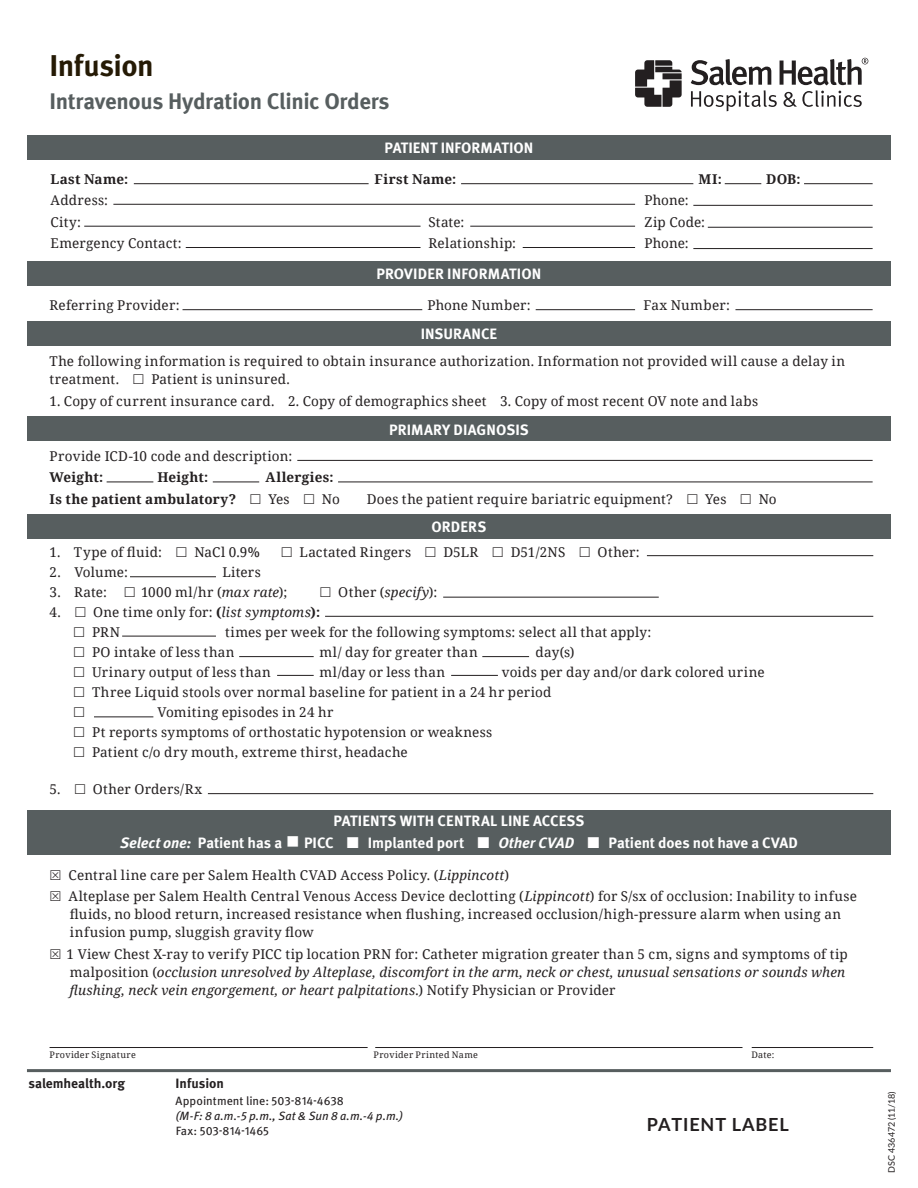
<style>
.page{position:relative;width:918px;height:1188px;background:#fff}
.page>*{position:absolute;margin:0;border:0;box-sizing:border-box;transform-origin:0 0}
.t1{font:700 30px "Meta Pro";letter-spacing:-.02em;color:#251a05}
.t2{font:700 22.5px "Meta Pro";letter-spacing:-.015em;color:#575e5f}
.t3{font:700 18px "Lato";letter-spacing:.05em;color:#231f20}
.t4{font:700 15px/21.6px "Meta Pro";color:#fff}
.t5{font:italic 700 15px "Meta Pro";color:#fff}
.t6{font:13.5px/18px "Noto Serif";letter-spacing:.015em;color:#231f20}
.t7{font:italic 13.5px/18px "Noto Serif";letter-spacing:.01em;color:#231f20}
.t8{font:700 13.5px "Noto Serif";letter-spacing:.02em;color:#231f20}
.t9{font:700 13.5px "Meta Pro";letter-spacing:-.005em;color:#231f20}
.t10{font:12px "Meta Pro";color:#231f20}
.t11{font:italic 12px "Meta Pro";color:#231f20}
.t12{font:9px "Noto Serif";letter-spacing:.03em;color:#231f20}
.t13{font:9px "Lato";letter-spacing:-.005em;color:#231f20}
.s1{font-style:italic}
.s2{font-weight:700}
.s3{font-style:normal}
</style>
<div class="page">
<hr style="left:27px;top:1069px;width:864px;height:3px;background:#575e5f">
<svg style="left:691px;top:58px;width:177px;height:53px"></svg>
<svg style="left:635px;top:60px;width:47px;height:47px"></svg>
<div style="left:27px;top:135px;width:864px;height:25px;background:#575e5f"></div>
<div style="left:27px;top:261px;width:864px;height:25px;background:#575e5f"></div>
<div style="left:27px;top:321px;width:864px;height:25px;background:#575e5f"></div>
<div style="left:27px;top:417px;width:864px;height:24px;background:#575e5f"></div>
<div style="left:27px;top:514px;width:864px;height:25px;background:#575e5f"></div>
<div style="left:27px;top:810px;width:864px;height:44px;background:#575e5f"></div>
<hr style="left:134px;top:183px;width:235px;height:1px;background:#231f20">
<hr style="left:113px;top:204px;width:522px;height:1px;background:#231f20">
<hr style="left:84px;top:226px;width:337px;height:1px;background:#231f20">
<hr style="left:186px;top:247px;width:235px;height:1px;background:#231f20">
<hr style="left:523px;top:247px;width:112px;height:1px;background:#231f20">
<hr style="left:693px;top:248px;width:180px;height:1px;background:#231f20">
<hr style="left:470px;top:226px;width:165px;height:1px;background:#231f20">
<hr style="left:708px;top:227px;width:165px;height:1px;background:#231f20">
<hr style="left:693px;top:205px;width:180px;height:1px;background:#231f20">
<hr style="left:461px;top:183px;width:232px;height:1px;background:#231f20">
<hr style="left:804px;top:183px;width:69px;height:1px;background:#231f20">
<hr style="left:725px;top:183px;width:36px;height:1px;background:#231f20">
<hr style="left:183px;top:309px;width:239px;height:1px;background:#231f20">
<hr style="left:297px;top:460px;width:576px;height:1px;background:#231f20">
<hr style="left:338px;top:482px;width:535px;height:1px;background:#231f20">
<hr style="left:107px;top:482px;width:46px;height:1px;background:#231f20">
<hr style="left:213px;top:482px;width:46px;height:1px;background:#231f20">
<hr style="left:536px;top:309px;width:99px;height:1px;background:#231f20">
<hr style="left:735px;top:309px;width:138px;height:1px;background:#231f20">
<hr style="left:443px;top:597px;width:216px;height:1px;background:#231f20">
<hr style="left:325px;top:616px;width:548px;height:1px;background:#231f20">
<hr style="left:647px;top:555px;width:226px;height:1px;background:#231f20">
<hr style="left:208px;top:793px;width:665px;height:1px;background:#231f20">
<hr style="left:130px;top:576px;width:86px;height:1px;background:#231f20">
<hr style="left:50px;top:1047px;width:318px;height:1px;background:#231f20">
<hr style="left:375px;top:1047px;width:368px;height:1px;background:#231f20">
<hr style="left:752px;top:1047px;width:121px;height:1px;background:#231f20">
<hr style="left:122px;top:636px;width:94px;height:1px;background:#231f20">
<hr style="left:94px;top:717px;width:59px;height:1px;background:#231f20">
<hr style="left:239px;top:656px;width:75px;height:1px;background:#231f20">
<hr style="left:482px;top:656px;width:47px;height:1px;background:#231f20">
<hr style="left:451px;top:675px;width:47px;height:1px;background:#231f20">
<hr style="left:277px;top:675px;width:37px;height:1px;background:#231f20">
<h1 class="t1" style="left:50px;top:46px;width:106px">Infusion</h1>
<h2 class="t2" style="left:50px;top:87px;width:342px">Intravenous Hydration Clinic Orders</h2>
<p class="t4" style="left:385px;top:137px;width:150px">PATIENT INFORMATION</p>
<p class="t8" style="left:51px;top:169px;width:79px">Last Name:</p>
<p class="t8" style="left:375px;top:169px;width:83px">First Name:</p>
<p class="t8" style="left:699px;top:169px;width:25px">MI:</p>
<p class="t8" style="left:766px;top:169px;width:36px">DOB:</p>
<p class="t6" style="left:51px;top:191px;width:59px">Address:</p>
<p class="t6" style="left:645px;top:191px;width:46px">Phone:</p>
<p class="t6" style="left:51px;top:212px;width:32px">City:</p>
<p class="t6" style="left:429px;top:212px;width:37px">State:</p>
<p class="t6" style="left:645px;top:212px;width:62px">Zip Code:</p>
<p class="t6" style="left:51px;top:234px;width:133px">Emergency Contact:</p>
<p class="t6" style="left:429px;top:234px;width:89px">Relationship:</p>
<p class="t6" style="left:645px;top:234px;width:46px">Phone:</p>
<p class="t4" style="left:376px;top:263px;width:86px">Provider Information</p>
<p class="t6" style="left:50px;top:296px;width:131px">Referring Provider:</p>
<p class="t6" style="left:428px;top:296px;width:105px">Phone Number:</p>
<p class="t6" style="left:644px;top:296px;width:88px">Fax Number:</p>
<p class="t4" style="left:421px;top:323px;width:78px">INSURANCE</p>
<p class="t6" style="left:50px;top:352px;width:797px">The following information is required to obtain insurance authorization. Information not provided will cause a delay in treatment.</p>
<p class="t6" style="left:151px;top:370px;width:140px">Patient is uninsured.</p>
<p class="t6" style="left:50px;top:391px;width:710px">1. Copy of current insurance card. 2. Copy of demographics sheet 3. Copy of most recent OV note and labs</p>
<p class="t4" style="left:389px;top:419px;width:19px">Primar</p>
<p class="t4" style="left:442px;top:419px;width:54px">y Diagnosis</p>
<p class="t6" style="left:50px;top:447px;width:244px">Provide ICD-10 code and description:</p>
<p class="t8" style="left:50px;top:468px;width:55px">Weight:</p>
<p class="t8" style="left:158px;top:468px;width:52px">Height:</p>
<p class="t8" style="left:266px;top:468px;width:69px">Allergies:</p>
<p class="t8" style="left:50px;top:490px;width:188px">Is the patient ambulatory?</p>
<p class="t6" style="left:268px;top:490px;width:23px">Yes</p>
<p class="t6" style="left:322px;top:490px;width:20px">No</p>
<p class="t6" style="left:367px;top:490px;width:307px">Does the patient require bariatric equipment?</p>
<p class="t6" style="left:705px;top:490px;width:23px">Yes</p>
<p class="t6" style="left:759px;top:490px;width:20px">No</p>
<p class="t6" style="left:50px;top:543px;width:114px">1. Type of fluid:</p>
<p class="t6" style="left:194px;top:543px;width:67px">NaCl 0.9%</p>
<p class="t6" style="left:300px;top:543px;width:113px">Lactated Ringers</p>
<p class="t6" style="left:443px;top:543px;width:37px">D5LR</p>
<p class="t6" style="left:511px;top:543px;width:56px">D51/2NS</p>
<p class="t6" style="left:598px;top:543px;width:44px">Other:</p>
<p class="t6" style="left:50px;top:563px;width:80px">2. Volume:</p>
<p class="t6" style="left:222px;top:563px;width:40px">Liters</p>
<p class="t6" style="left:50px;top:583px;width:59px">3. Rate:</p>
<p class="t6" style="left:141px;top:583px;width:148px">1000 ml/hr (<span class="s1">max rate</span>);</p>
<p class="t6" style="left:338px;top:583px;width:101px">Other (<span class="s1">specify</span>):</p>
<p class="t6" style="left:92px;top:602px;width:230px;line-height:20px;text-indent:-43px">4. One time only for: <span class="s2">(</span><span class="s1">list symptoms</span><span class="s2">):<br></span>PRN</p>
<p class="t4" style="left:431px;top:516px;width:55px">ORDERs</p>
<p class="t6" style="left:92px;top:622px;width:561px;line-height:20px;text-indent:133px">times per week for the following symptoms: select all that apply:<br>PO intake of less than</p>
<p class="t6" style="left:320px;top:643px;width:160px">ml/ day for greater than</p>
<p class="t6" style="left:536px;top:643px;width:41px">day(s)</p>
<p class="t6" style="left:92px;top:663px;width:180px">Urinary output of less than</p>
<p class="t6" style="left:320px;top:663px;width:127px">ml/day or less than</p>
<p class="t6" style="left:502px;top:663px;width:264px">voids per day and/or dark colored urine</p>
<p class="t6" style="left:92px;top:683px;width:461px">Three Liquid stools over normal baseline for patient in a 24 hr period</p>
<p class="t6" style="left:158px;top:703px;width:177px">Vomiting episodes in 24 hr</p>
<p class="t6" style="left:92px;top:723px;width:402px">Pt reports symptoms of orthostatic hypotension or weakness</p>
<p class="t6" style="left:92px;top:743px;width:317px">Patient c/o dry mouth, extreme thirst, headache</p>
<p class="t6" style="left:50px;top:779px;width:154px">5. Other Orders/Rx</p>
<p class="t4" style="left:120px;top:811px;width:464px;text-indent:213px">PATIENTS WITH CENTRAL LINE ACCESs<br><span class="s1">Select one:</span> Patient has a ■ PICC</p>
<p class="t4" style="left:368px;top:832px;width:98px">Implanted port</p>
<p class="t5" style="left:499px;top:834px;width:77px">Other CVAD</p>
<p class="t4" style="left:608px;top:832px;width:189px">Patient does not have a CVAD</p>
<p class="t6" style="left:69px;top:863px;width:790px;line-height:21.5px">Central line care per Salem Health CVAD Access Policy. (<span class="s1">Lippincott</span>)<br>Alteplase per Salem Health Central Venous Access Device declotting (<span class="s1">Lippincott</span>) for S/sx of occlusion: Inability to infuse</p>
<p class="t6" style="left:70px;top:905px;width:773px">fluids, no blood return, increased resistance when flushing, increased occlusion/high-pressure alarm when using an infusion pump, sluggish gravity flow</p>
<p class="t7" style="left:67px;top:944px;width:783px"><span class="s3">1 View Chest X-ray to verify PICC tip location PRN for: Catheter migration greater than 5 cm, signs and symptoms of tip malposition (</span>occlusion unresolved by Alteplase, discomfort in the arm, neck or chest, unusual sensations or sounds when flushing, neck vein engorgement, or heart palpitations.<span class="s3">) Notify Physician or Provider</span></p>
<p class="t12" style="left:50px;top:1048px;width:88px">Provider Signature</p>
<p class="t12" style="left:374px;top:1048px;width:106px">Provider Printed Name</p>
<p class="t12" style="left:752px;top:1048px;width:24px">Date:</p>
<p class="t9" style="left:28px;top:1075px;width:98px">salemhealth.org</p>
<p class="t9" style="left:176px;top:1075px;width:50px">Infusion</p>
<p class="t10" style="left:176px;top:1093px;width:170px">Appointment line: 503-814-4638</p>
<p class="t11" style="left:176px;top:1108px;width:229px">(M-F: 8 a.m.-5 p.m., Sat &amp; Sun 8 a.m.-4 p.m.)</p>
<p class="t10" style="left:176px;top:1123px;width:95px">Fax: 503-814-1465</p>
<h3 class="t3" style="left:647px;top:1112px;width:143px">PATIENT LABEL</h3>
<p class="t13" style="left:885px;top:1173px;width:83px;rotate:-90deg">DSC 436472 (11/18)</p>
</div>
